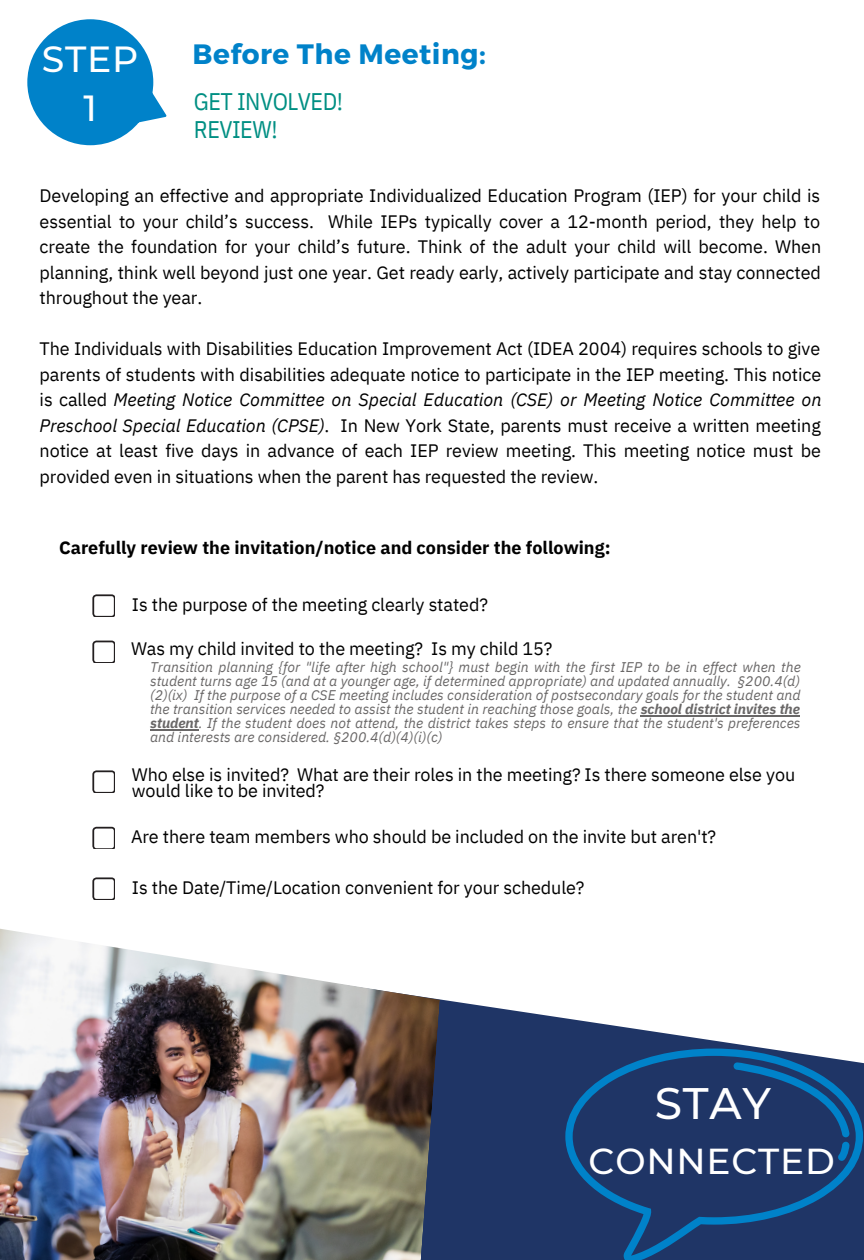
<style>
.page{position:relative;width:864px;height:1260px;background:#fff}
.page>*{position:absolute;margin:0;border:0;box-sizing:border-box;transform-origin:0 0}
.t1{font:500 44px "Montserrat";color:#fff}
.t2{font:500 36.2px/49.6px "Montserrat";color:#fff;text-align:center}
.t3{font:500 36px "Montserrat";letter-spacing:.02em;color:#fff}
.t4{font:700 28px "Montserrat";letter-spacing:.02em;color:#0082c9}
.t5{font:24px/28.4px "IBM Plex Sans Cond";letter-spacing:-.02em;color:#008f83}
.t6{font:18px/25.6px "IBM Plex Sans";letter-spacing:-.005em;color:#000;text-align:justify}
.t7{font:700 18px "IBM Plex Sans";color:#000}
.t8{font:italic 14px/14px "IBM Plex Sans";color:#696767;text-align:justify}
.s1{font-style:italic}
.s2{font-weight:700}
</style>
<div class="page">
<svg style="left:440px;top:999px;width:424px;height:261px;fill:#1f3566"></svg>
<svg style="left:27px;top:19px;width:139px;height:126px"></svg>
<svg style="left:565px;top:1049px;width:298px;height:211px;background:#1e3f72"></svg>
<svg style="left:733px;top:1062px;width:117px;height:99px;background:#1a4075"></svg>
<svg style="left:92px;top:827px;width:23px;height:22px"></svg>
<img style="left:0;top:928px;width:440px;height:332px">
<hr style="left:641px;top:715px;width:159px;height:2px;background:#696767">
<hr style="left:150px;top:729px;width:49px;height:2px;background:#696767">
<svg style="left:92px;top:594px;width:23px;height:23px"></svg>
<svg style="left:92px;top:641px;width:23px;height:22px"></svg>
<svg style="left:92px;top:877px;width:23px;height:23px"></svg>
<svg style="left:92px;top:770px;width:23px;height:23px"></svg>
<h2 class="t2" style="left:42px;top:34px;width:98px">STEP<br>1</h2>
<h3 class="t4" style="left:192px;top:35px;width:295px">Before The Meeting:</h3>
<h3 class="t5" style="left:194px;top:87px;width:150px">GET INVOLVED!<br>REVIEW!</h3>
<p class="t6" style="left:40px;top:183px;width:783px">Developing an effective and appropriate Individualized Education Program (IEP) for your child is essential to your child’s success. While IEPs typically cover a 12-month period, they help to create the foundation for your child’s future. Think of the adult your child will become. When planning, think well beyond just one year. Get ready early, actively participate and stay connected throughout the year.</p>
<p class="t6" style="left:40px;top:336px;width:783px">The Individuals with Disabilities Education Improvement Act (IDEA 2004) requires schools to give parents of students with disabilities adequate notice to participate in the IEP meeting. This notice is called <span class="s1">Meeting Notice Committee on Special Education (CSE) or Meeting Notice Committee on Preschool Special Education (CPSE)</span>. In New York State, parents must receive a written meeting notice at least five days in advance of each IEP review meeting. This meeting notice must be provided even in situations when the parent has requested the review.</p>
<p class="t7" style="left:59px;top:536px;width:553px">Carefully review the invitation/notice and consider the following:</p>
<p class="t6" style="left:132px;top:592px;width:358px">Is the purpose of the meeting clearly stated?</p>
<p class="t6" style="left:131px;top:636px;width:423px">Was my child invited to the meeting? Is my child 15?</p>
<p class="t8" style="left:150px;top:660px;width:652px">Transition planning {for "life after high school"} must begin with the first IEP to be in effect when the student turns age 15 (and at a younger age, if determined appropriate) and updated annually. §200.4(d) (2)(ix) If the purpose of a CSE meeting includes consideration of postsecondary goals for the student and the transition services needed to assist the student in reaching those goals, the <span class="s2">school district invites the student</span>. If the student does not attend, the district takes steps to ensure that the student's preferences and interests are considered. §200.4(d)(4)(i)(c)</p>
<p class="t6" style="left:132px;top:766px;width:665px;line-height:16.4px">Who else is invited? What are their roles in the meeting? Is there someone else you would like to be invited?</p>
<p class="t6" style="left:131px;top:823px;width:587px">Are there team members who should be included on the invite but aren't?</p>
<p class="t6" style="left:132px;top:874px;width:454px">Is the Date/Time/Location convenient for your schedule?</p>
<h1 class="t1" style="left:655px;top:1077px;width:118px">STAY</h1>
<h3 class="t3" style="left:589px;top:1140px;width:248px">CONNECTED</h3>
</div>
